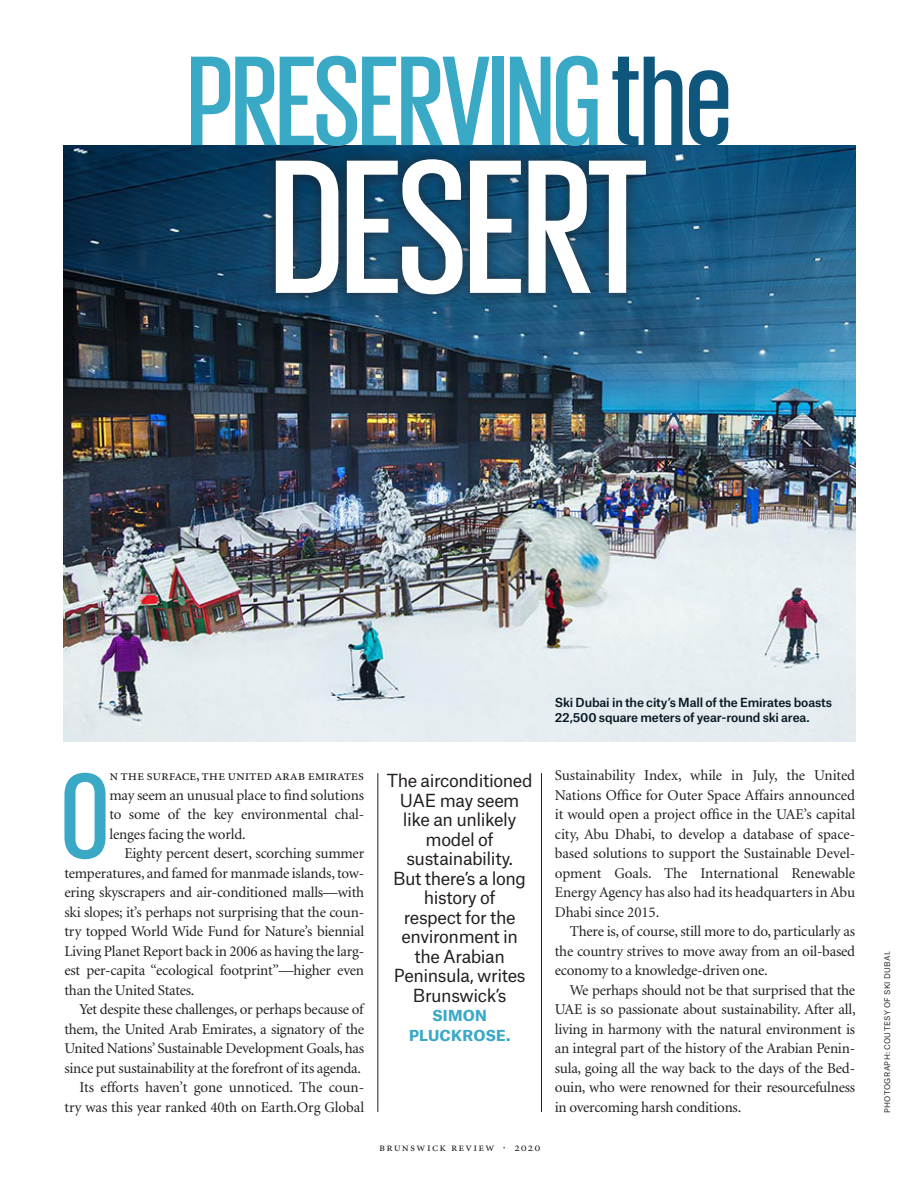
<style>
.page{position:relative;width:919px;height:1191px;background:#fff}
.page>*{position:absolute;margin:0;border:0;box-sizing:border-box;transform-origin:0 0}
.t1{font:500 195px "Giorgio Sans";letter-spacing:-.01em;color:#fff}
.t2{font:500 130.5px "Giorgio Sans";letter-spacing:-.01em;color:#39a9c6}
.BR_Minion_Body_first{font:500 124.8px "Giorgio Sans";color:#39a9c6}
.BR_Atlas_Grotesk_Pul{font:17.25px/19.5px "Atlas Grotesk";letter-spacing:-.025em;color:#231f20;text-align:center}
.BR_Minion_BodyText_J{font:15px/19.5px "Minion";letter-spacing:-.015em;color:#231f20;text-align:justify}
.BR_Minion_Body_first-2{font:15px/19.5px "Minion";letter-spacing:-.01em;color:#231f20;text-align:justify}
.BR_Minion_Body_first-3{font:500 12px/15px "Atlas Grotesk";letter-spacing:-.015em;color:#071822}
.t3{font:12px "Minion Regular SC";letter-spacing:.105em;color:#231f20}
.BR_Atlas_Grotesk_GUT{font:7.5px "Atlas Grotesk";letter-spacing:.045em;color:#231f20}
.s1{color:#0f567d}
.s2{font-family:"Minion Regular SC"}
.s3{font-weight:700;color:#39a9c6}
</style>
<div class="page">
<img style="left:64px;top:145px;width:791px;height:596px">
<hr style="left:377px;top:773px;width:1px;height:338px;background:#231f20">
<hr style="left:541px;top:773px;width:1px;height:338px;background:#231f20">
<div style="left:262px;top:146px;width:396px;height:161px;background:#231f20;opacity:.75"></div>
<p class="t2" style="left:187px;top:37px;width:545px">PRESERVING <span class="s1">the</span></p>
<p class="t1" style="left:270px;top:131px;width:379px">DESERT</p>
<p class="BR_Minion_Body_first-3" style="left:554px;top:693px;width:279px">Ski Dubai in the city’s Mall of the Emirates boasts<br>22,500 square meters of year-round ski area.</p>
<p class="BR_Minion_Body_first" style="left:61px;top:754px;width:49px">O</p>
<p class="BR_Minion_Body_first-2" style="left:109px;top:766px;width:256px"><span class="s2">n the surface, the united arab emirates </span>may seem an unusual place to find solutions to some of the key environmental chal&shy;lenges facing the world.</p>
<p class="BR_Minion_BodyText_J" style="left:64px;top:844px;width:301px;text-indent:60px">Eighty percent desert, scorching summer temperatures, and famed for manmade islands, tow&shy;ering skyscrapers and air-conditioned malls—with ski slopes; it’s perhaps not surprising that the coun&shy;try topped World Wide Fund for Nature’s biennial Living Planet Report back in 2006 as having the larg&shy;est per-capita “ecological footprint”—higher even than the United States.</p>
<p class="BR_Minion_BodyText_J" style="left:64px;top:1000px;width:301px;text-indent:15px">Yet despite these challenges, or perhaps because of them, the United Arab Emirates, a signatory of the United Nations’ Sustainable Development Goals, has since put sustainability at the forefront of its agenda.</p>
<p class="BR_Minion_BodyText_J" style="left:64px;top:1078px;width:301px;text-align:right">Its efforts haven’t gone unnoticed. The coun&shy;try was this year ranked 40th on Earth.Org Global</p>
<p class="BR_Atlas_Grotesk_Pul" style="left:387px;top:769px;width:147px">The airconditioned<br>UAE may seem like an unlikely model of sustainability.<br>But there’s a long history of<br>respect for the environment in the Arabian<br>Peninsula, writes<br>Brunswick’s<br><span class="s3">SIMON<br>PLUCKROSE.</span></p>
<p class="BR_Minion_BodyText_J" style="left:554px;top:766px;width:302px">Sustainability Index, while in July, the United Nations Office for Outer Space Affairs announced it would open a project office in the UAE’s capital city, Abu Dhabi, to develop a database of space&shy;based solutions to support the Sustainable Devel&shy;opment Goals. The International Renewable Energy Agency has also had its headquarters in Abu Dhabi since 2015.</p>
<p class="BR_Minion_BodyText_J" style="left:554px;top:922px;width:302px;text-indent:15px">There is, of course, still more to do, particularly as the country strives to move away from an oil-based economy to a knowledge-driven one.</p>
<p class="BR_Minion_BodyText_J" style="left:554px;top:981px;width:302px;text-indent:15px">We perhaps should not be that surprised that the UAE is so passionate about sustainability. After all, living in harmony with the natural environment is an integral part of the history of the Arabian Penin&shy;sula, going all the way back to the days of the Bed&shy;ouin, who were renowned for their resourcefulness in overcoming harsh conditions.</p>
<p class="t3" style="left:379px;top:1141px;width:163px">brunswick review · 2020</p>
<p class="BR_Atlas_Grotesk_GUT" style="left:881px;top:1113px;width:164px;rotate:-90deg">PHOTOGRAPH: COUTESY OF SKI DUBAI.</p>
</div>
